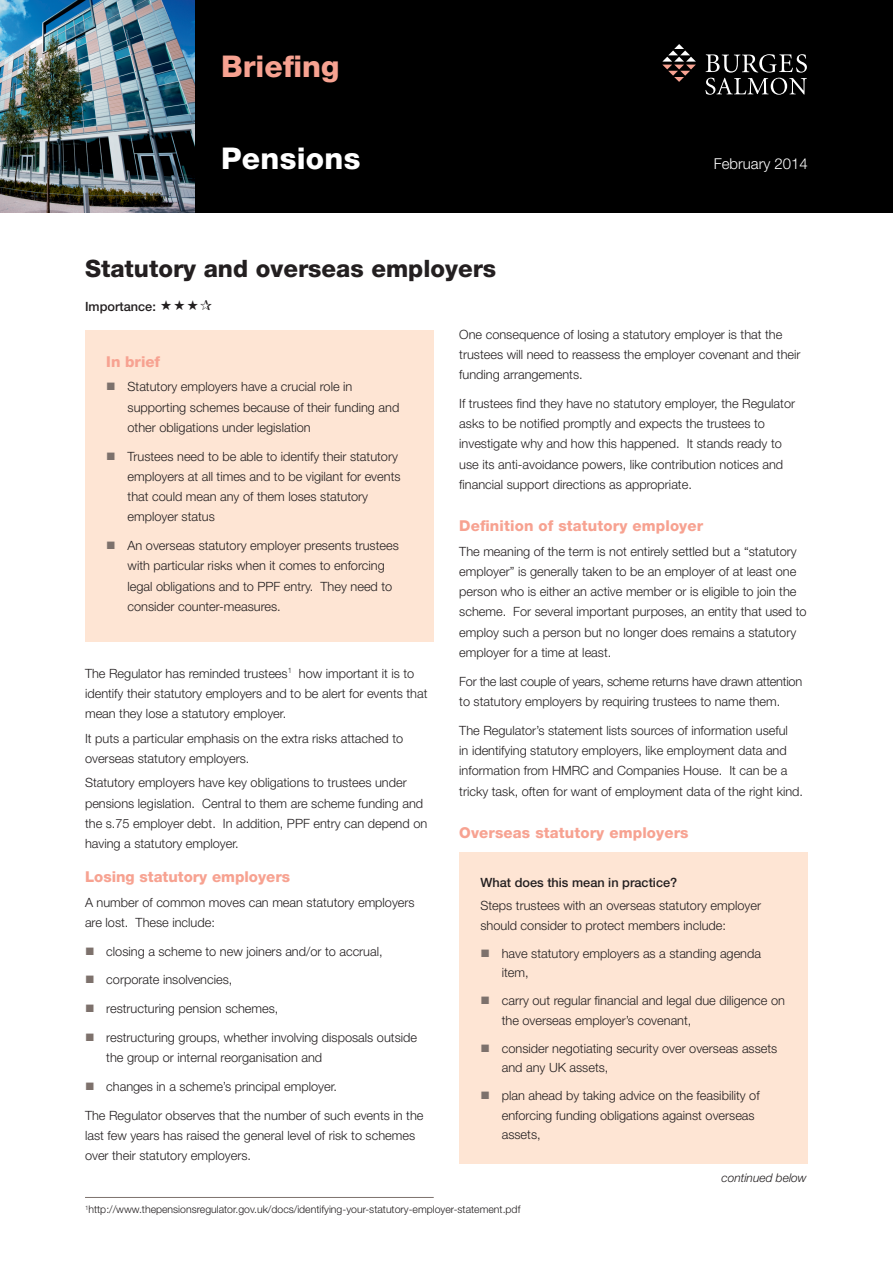
<style>
.page{position:relative;width:893px;height:1263px;background:#fff}
.page>*{position:absolute;margin:0;border:0;box-sizing:border-box;transform-origin:0 0}
.header_pink_9pt{font:800 30px "Helvetica Neue LT Std";color:#f7a291}
.t1{font:800 30px "Helvetica Neue LT Std";letter-spacing:.01em;color:#fff}
.subtitle_-_black{font:800 24px "Helvetica Neue LT Std";color:#231f20}
.subtitle_-_pink{font:800 15px "Helvetica Neue LT Std";letter-spacing:.01em;color:#f7a291}
.t2{font:300 15px "Helvetica Neue LT Std";color:#fff}
.bodytext{font:300 12.75px/20.2px "Helvetica Neue LT Std";color:#231f20}
.bullet{font:300 12.75px/20.2px "Helvetica Neue LT Std";color:#231f20}
.bodytext-2{font:300 12.75px/20.2px "Helvetica Neue LT Std";letter-spacing:-.02em;color:#231f20}
.subsubtitle_-_black{font:500 12.75px "Helvetica Neue LT Std";color:#231f20}
.bodytext-3{font:500 12.75px "Helvetica Neue LT Std";color:#231f20}
.t3{font:italic 300 12px "Helvetica Neue LT Std";color:#231f20}
.t4{font:300 10.5px "Helvetica Neue LT Std";color:#231f20}
</style>
<div class="page">
<div style="left:0;top:0;width:893px;height:213px;background:#000"></div>
<img style="left:0;top:0;width:194px;height:213px">
<svg style="left:662px;top:44px;width:34px;height:38px"></svg>
<svg style="left:705px;top:54px;width:102px;height:41px"></svg>
<div style="left:85px;top:331px;width:349px;height:311px;background:#fee5d4"></div>
<hr style="left:85px;top:1197px;width:349px;height:1px;background:#7d716c">
<div style="left:459px;top:853px;width:349px;height:311px;background:#fee5d4"></div>
<p class="header_pink_9pt" style="left:221px;top:48px;width:120px">Briefing</p>
<p class="t1" style="left:221px;top:141px;width:141px">Pensions</p>
<p class="subtitle_-_black" style="left:85px;top:254px;width:413px">Statutory and overseas employers</p>
<p class="bodytext-3" style="left:85px;top:299px;width:72px">Importance:</p>
<p class="t2" style="left:714px;top:155px;width:96px">February 2014</p>
<p class="subtitle_-_pink" style="left:106px;top:353px;width:55px">In brief</p>
<p class="bullet" style="left:128px;top:376px;width:273px">Statutory employers have a crucial role in supporting schemes because of their funding and other obligations under legislation</p>
<p class="bullet" style="left:128px;top:446px;width:274px">Trustees need to be able to identify their statutory employers at all times and to be vigilant for events that could mean any of them loses statutory employer status</p>
<p class="bullet" style="left:128px;top:535px;width:273px">An overseas statutory employer presents trustees with particular risks when it comes to enforcing legal obligations and to PPF entry. They need to consider counter-measures.</p>
<p class="bodytext" style="left:85px;top:663px;width:344px">The Regulator has reminded trustees<sup>1</sup> how important it is to identify their statutory employers and to be alert for events that mean they lose a statutory employer.</p>
<p class="bodytext" style="left:85px;top:728px;width:320px">It puts a particular emphasis on the extra risks attached to overseas statutory employers.</p>
<p class="bodytext" style="left:85px;top:772px;width:344px">Statutory employers have key obligations to trustees under pensions legislation. Central to them are scheme funding and the s.75 employer debt. In addition, PPF entry can depend on having a statutory employer.</p>
<p class="subtitle_-_pink" style="left:85px;top:868px;width:207px">Losing statutory employers</p>
<p class="bodytext" style="left:85px;top:891px;width:331px">A number of common moves can mean statutory employers are lost. These include:</p>
<p class="bullet" style="left:106px;top:940px;width:278px">closing a scheme to new joiners and/or to accrual,</p>
<p class="bullet" style="left:106px;top:969px;width:128px">corporate insolvencies,</p>
<p class="bullet" style="left:106px;top:998px;width:174px">restructuring pension schemes,</p>
<p class="bullet" style="left:106px;top:1027px;width:312px">restructuring groups, whether involving disposals outside the group or internal reorganisation and</p>
<p class="bullet" style="left:106px;top:1076px;width:232px">changes in a scheme’s principal employer.</p>
<p class="bodytext" style="left:85px;top:1104px;width:340px">The Regulator observes that the number of such events in the last few years has raised the general level of risk to schemes over their statutory employers.</p>
<p class="bodytext" style="left:459px;top:324px;width:343px">One consequence of losing a statutory employer is that the trustees will need to reassess the employer covenant and their funding arrangements.</p>
<p class="bodytext" style="left:459px;top:393px;width:337px">If trustees find they have no statutory employer, the Regulator asks to be notified promptly and expects the trustees to investigate why and how this happened. It stands ready to use its anti-avoidance powers, like contribution notices and financial support directions as appropriate.</p>
<p class="subtitle_-_pink" style="left:459px;top:517px;width:245px">Definition of statutory employer</p>
<p class="bodytext" style="left:459px;top:541px;width:349px">The meaning of the term is not entirely settled but a “statutory employer” is generally taken to be an employer of at least one person who is either an active member or is eligible to join the scheme. For several important purposes, an entity that used to employ such a person but no longer does remains a statutory employer for a time at least.</p>
<p class="bodytext-2" style="left:459px;top:671px;width:344px">For the last couple of years, scheme returns have drawn attention to statutory employers by requiring trustees to name them.</p>
<p class="bodytext" style="left:459px;top:720px;width:345px">The Regulator’s statement lists sources of information useful<br>in identifying statutory employers, like employment data and information from HMRC and Companies House. It can be a tricky task, often for want of employment data of the right kind.</p>
<p class="subtitle_-_pink" style="left:459px;top:823px;width:231px">Overseas statutory employers</p>
<p class="subsubtitle_-_black" style="left:480px;top:875px;width:198px">What does this mean in practice?</p>
<p class="bodytext" style="left:480px;top:895px;width:282px">Steps trustees with an overseas statutory employer should consider to protect members include:</p>
<p class="bullet" style="left:502px;top:943px;width:261px;line-height:19.5px">have statutory employers as a standing agenda item,</p>
<p class="bullet" style="left:502px;top:991px;width:285px;line-height:19.5px">carry out regular financial and legal due diligence on the overseas employer’s covenant,</p>
<p class="bullet" style="left:502px;top:1038px;width:277px;line-height:19.5px">consider negotiating security over overseas assets and any UK assets,</p>
<p class="bullet" style="left:502px;top:1086px;width:259px;line-height:19.5px">plan ahead by taking advice on the feasibility of enforcing funding obligations against overseas assets,</p>
<p class="t3" style="left:721px;top:1171px;width:87px">continued below</p>
<p class="t4" style="left:85px;top:1203px;width:437px"><sup>1</sup>http://www.thepensionsregulator.gov.uk/docs/identifying-your-statutory-employer-statement.pdf</p>
</div>
